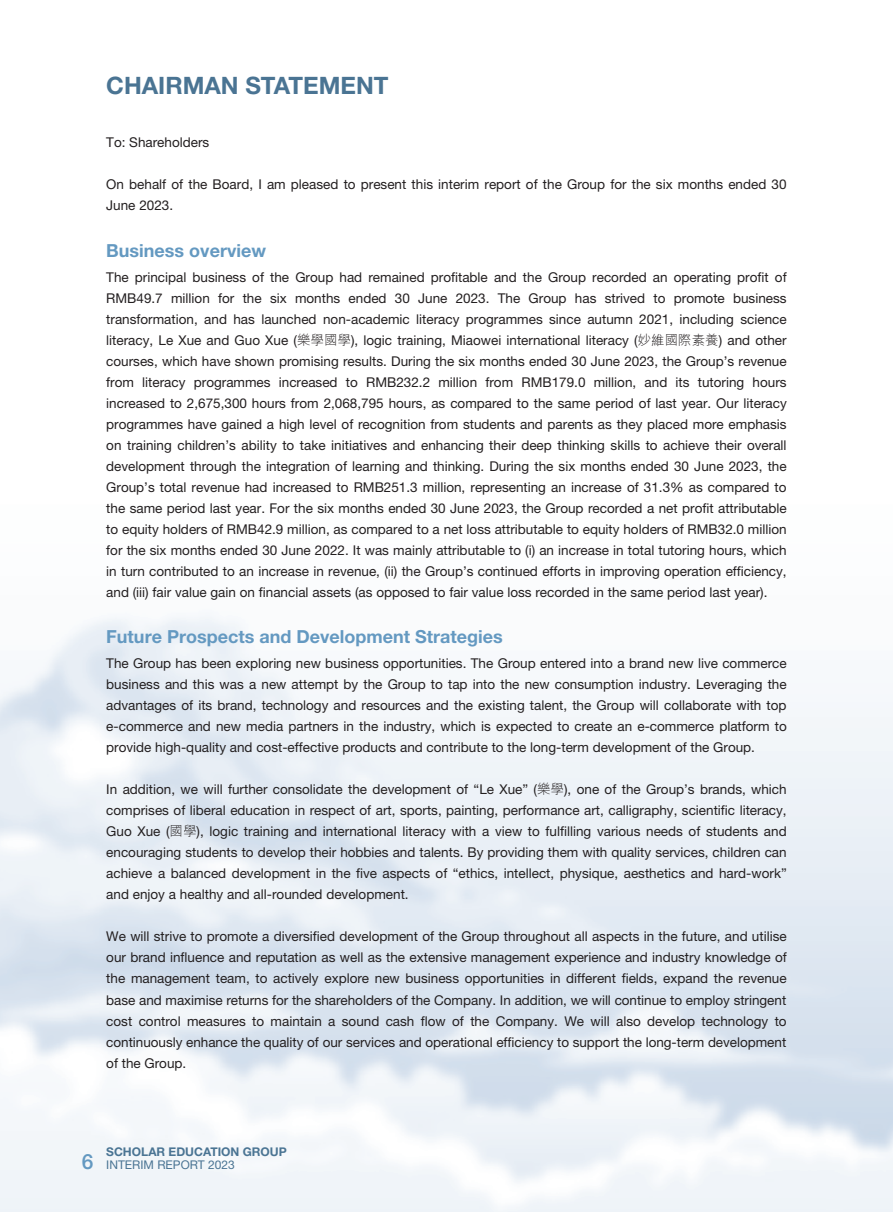
<style>
.page{position:relative;width:893px;height:1212px;background:#fff}
.page>*{position:absolute;margin:0;border:0;box-sizing:border-box;transform-origin:0 0}
.t1{font:700 24px "Helvetica Neue LT Std";color:#4a7493}
.t2{font:500 21px "Helvetica Neue LT Std";color:#6499c1}
.t3{font:700 18px "Helvetica Neue LT Std";color:#6499c1}
.t4{font:13.5px/21px "Helvetica Neue LT Std";color:#231f20;text-align:justify}
.t5{font:700 12px "Helvetica Neue LT Std";color:#4a7493}
.t6{font:12px "Helvetica Neue LT Std";color:#4a7493}
.s1{font-family:"M Hei HK";font-weight:300}
</style>
<div class="page">
<h1 class="t1" style="left:106px;top:70px;width:284px">CHAIRMAN STATEMENT</h1>
<p class="t4" style="left:106px;top:132px;width:105px">To: Shareholders</p>
<p class="t4" style="left:106px;top:174px;width:682px">On behalf of the Board, I am pleased to present this interim report of the Group for the six months ended 30<br>June 2023.</p>
<h3 class="t3" style="left:106px;top:239px;width:161px">Business overview</h3>
<p class="t4" style="left:106px;top:266px;width:682px">The principal business of the Group had remained profitable and the Group recorded an operating profit of RMB49.7 million for the six months ended 30 June 2023. The Group has strived to promote business transformation, and has launched non-academic literacy programmes since autumn 2021, including science literacy, Le Xue and Guo Xue (<span class="s1">樂學國學</span>), logic training, Miaowei international literacy (<span class="s1">妙維國際素養</span>) and other courses, which have shown promising results. During the six months ended 30 June 2023, the Group’s revenue from literacy programmes increased to RMB232.2 million from RMB179.0 million, and its tutoring hours increased to 2,675,300 hours from 2,068,795 hours, as compared to the same period of last year. Our literacy programmes have gained a high level of recognition from students and parents as they placed more emphasis on training children’s ability to take initiatives and enhancing their deep thinking skills to achieve their overall development through the integration of learning and thinking. During the six months ended 30 June 2023, the Group’s total revenue had increased to RMB251.3 million, representing an increase of 31.3% as compared to the same period last year. For the six months ended 30 June 2023, the Group recorded a net profit attributable to equity holders of RMB42.9 million, as compared to a net loss attributable to equity holders of RMB32.0 million for the six months ended 30 June 2022. It was mainly attributable to (i) an increase in total tutoring hours, which in turn contributed to an increase in revenue, (ii) the Group’s continued efforts in improving operation efficiency, and (iii) fair value gain on financial assets (as opposed to fair value loss recorded in the same period last year).</p>
<h3 class="t3" style="left:106px;top:625px;width:398px">Future Prospects and Development Strategies</h3>
<p class="t4" style="left:106px;top:653px;width:682px">The Group has been exploring new business opportunities. The Group entered into a brand new live commerce business and this was a new attempt by the Group to tap into the new consumption industry. Leveraging the advantages of its brand, technology and resources and the existing talent, the Group will collaborate with top e-commerce and new media partners in the industry, which is expected to create an e-commerce platform to provide high-quality and cost-effective products and contribute to the long-term development of the Group.</p>
<p class="t4" style="left:106px;top:779px;width:682px">In addition, we will further consolidate the development of “Le Xue” (<span class="s1">樂學</span>), one of the Group’s brands, which comprises of liberal education in respect of art, sports, painting, performance art, calligraphy, scientific literacy, Guo Xue (<span class="s1">國學</span>), logic training and international literacy with a view to fulfilling various needs of students and encouraging students to develop their hobbies and talents. By providing them with quality services, children can achieve a balanced development in the five aspects of “ethics, intellect, physique, aesthetics and hard-work” and enjoy a healthy and all-rounded development.</p>
<p class="t4" style="left:106px;top:926px;width:682px">We will strive to promote a diversified development of the Group throughout all aspects in the future, and utilise our brand influence and reputation as well as the extensive management experience and industry knowledge of the management team, to actively explore new business opportunities in different fields, expand the revenue base and maximise returns for the shareholders of the Company. In addition, we will continue to employ stringent cost control measures to maintain a sound cash flow of the Company. We will also develop technology to continuously enhance the quality of our services and operational efficiency to support the long-term development of the Group.</p>
<h2 class="t2" style="left:82px;top:1149px;width:13px">6</h2>
<p class="t5" style="left:106px;top:1144px;width:182px">SCHOLAR EDUCATION GROUP</p>
<p class="t6" style="left:106px;top:1158px;width:130px">INTERIM REPORT 2023</p>
</div>
